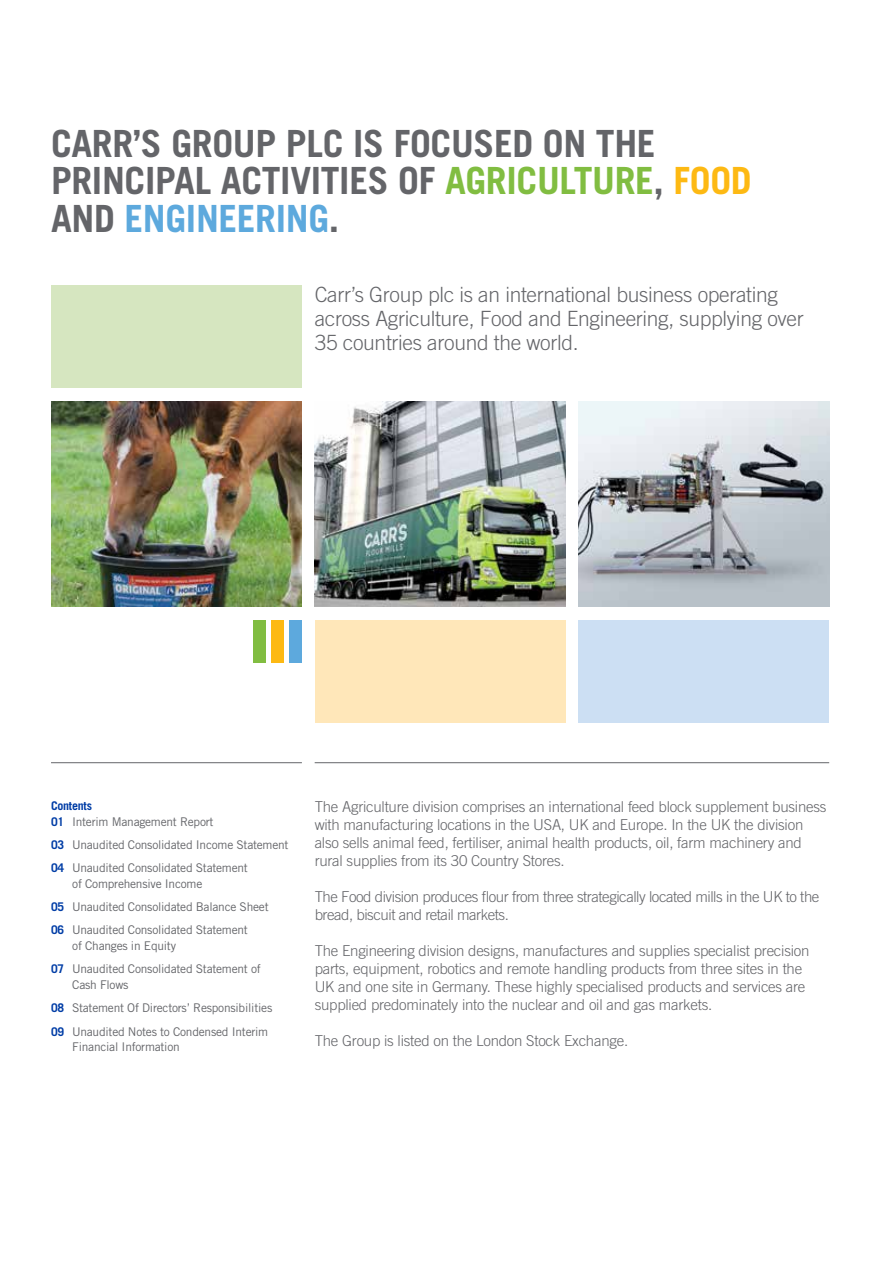
<style>
.page{position:relative;width:893px;height:1263px;background:#fff}
.page>*{position:absolute;margin:0;border:0;box-sizing:border-box;transform-origin:0 0}
.t1{font:700 37.5px/37.5px "Trade Gothic";letter-spacing:-.01em;color:#646569}
.t2{font:300 21px/24px "Trade Gothic";letter-spacing:-.015em;color:#646569}
.t3{font:300 15px/18px "Trade Gothic";letter-spacing:-.015em;color:#646569}
.t4{font:12px/23.2px "Trade Gothic";letter-spacing:-.02em;color:#646569}
.s1{color:#81bd41}
.s2{color:#fdb913}
.s3{color:#5da9dd}
.s4{font-weight:700;color:#003da6}
</style>
<div class="page">
<img style="left:51px;top:402px;width:251px;height:205px">
<img style="left:315px;top:402px;width:251px;height:205px">
<img style="left:578px;top:402px;width:251px;height:205px">
<div style="left:578px;top:621px;width:251px;height:102px;background:#ccdff3"></div>
<div style="left:315px;top:621px;width:251px;height:102px;background:#ffe7b9"></div>
<div style="left:51px;top:286px;width:251px;height:102px;background:#d6e6c0"></div>
<hr style="left:315px;top:762px;width:514px;height:1px;background:#646569">
<hr style="left:51px;top:762px;width:251px;height:1px;background:#646569">
<div style="left:253px;top:621px;width:13px;height:42px;background:#81bd41"></div>
<div style="left:271px;top:621px;width:13px;height:42px;background:#fdb913"></div>
<div style="left:289px;top:621px;width:13px;height:42px;background:#5da9dd"></div>
<h1 class="t1" style="left:51px;top:124px;width:702px">CARR’S GROUP PLC IS FOCUSED ON THE<br>PRINCIPAL ACTIVITIES OF <span class="s1">AGRICULTURE</span>, <span class="s2">FOOD<br></span>AND <span class="s3">ENGINEERING</span>.</h1>
<h2 class="t2" style="left:315px;top:283px;width:491px">Carr’s Group plc is an international business operating across Agriculture, Food and Engineering, supplying over<br>35 countries around the world.</h2>
<p class="t4" style="left:51px;top:797px;width:164px;line-height:15.8px"><span class="s4">CONTENTS<br>01</span> Interim Management Report</p>
<p class="t4" style="left:51px;top:833px;width:239px"><span class="s4">03</span> Unaudited Consolidated Income Statement<br><span class="s4">04</span> Unaudited Consolidated Statement</p>
<p class="t4" style="left:51px;top:872px;width:219px;text-indent:21px">of Comprehensive Income<br><span class="s4">05</span> Unaudited Consolidated Balance Sheet<br><span class="s4">06</span> Unaudited Consolidated Statement</p>
<p class="t4" style="left:51px;top:934px;width:211px;text-indent:21px">of Changes in Equity<br><span class="s4">07</span> Unaudited Consolidated Statement of</p>
<p class="t4" style="left:51px;top:973px;width:223px;text-indent:21px">Cash Flows<br><span class="s4">08</span> Statement Of Directors’ Responsibilities<br><span class="s4">09</span> Unaudited Notes to Condensed Interim</p>
<p class="t4" style="left:72px;top:1035px;width:109px">Financial Information</p>
<p class="t3" style="left:315px;top:798px;width:513px">The Agriculture division comprises an international feed block supplement business with manufacturing locations in the USA, UK and Europe. In the UK the division also sells animal feed, fertiliser, animal health products, oil, farm machinery and rural supplies from its 30 Country Stores.</p>
<p class="t3" style="left:315px;top:888px;width:506px">The Food division produces flour from three strategically located mills in the UK to the bread, biscuit and retail markets.</p>
<p class="t3" style="left:315px;top:942px;width:496px">The Engineering division designs, manufactures and supplies specialist precision parts, equipment, robotics and remote handling products from three sites in the UK and one site in Germany. These highly specialised products and services are supplied predominately into the nuclear and oil and gas markets.</p>
<p class="t3" style="left:315px;top:1032px;width:315px">The Group is listed on the London Stock Exchange.</p>
</div>
